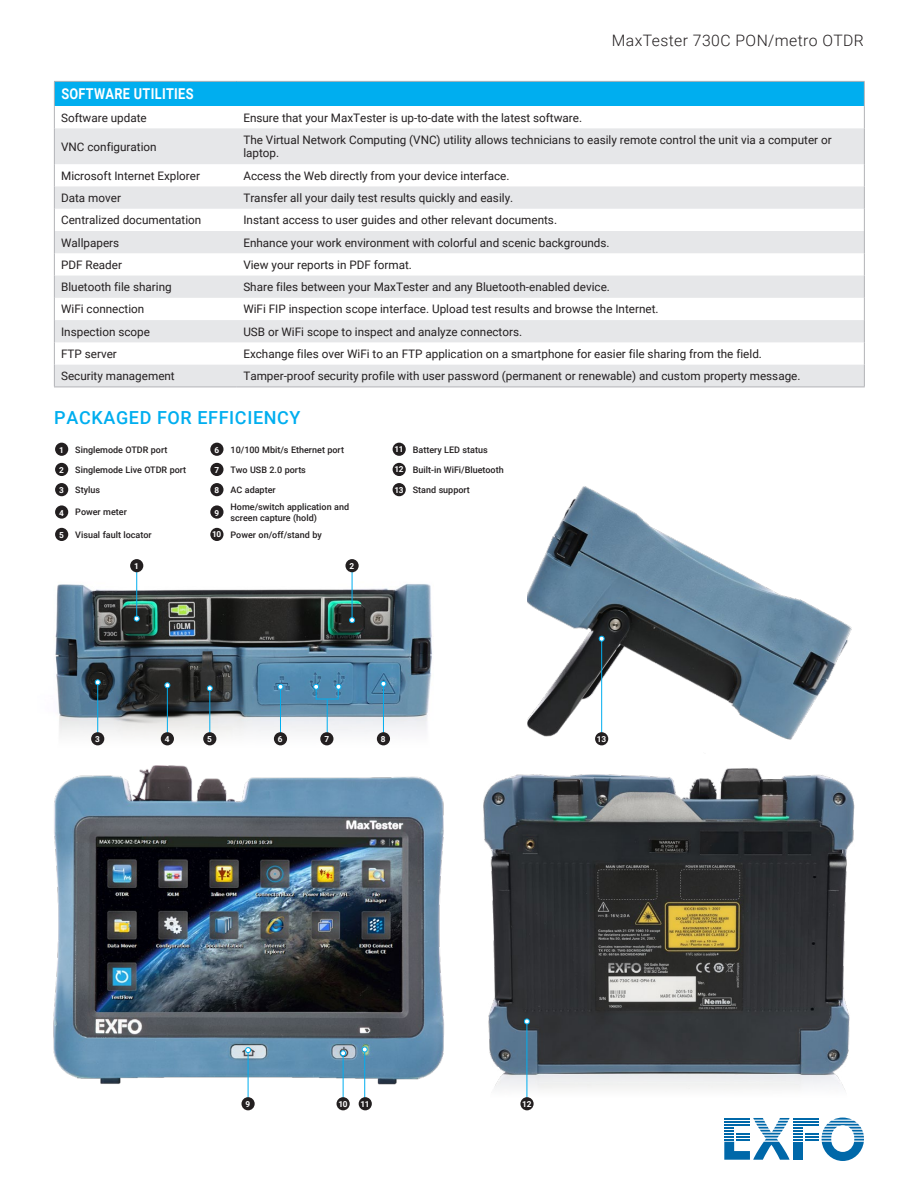
<style>
.page{position:relative;width:918px;height:1188px;background:#fff}
.page>*{position:absolute;margin:0;border:0;box-sizing:border-box;transform-origin:0 0}
.t1{font:500 18px "Roboto";letter-spacing:.035em;color:#00aeef}
.t2{font:300 15.75px "Roboto";letter-spacing:.025em;color:#231f20}
.t3{font:700 15px "Roboto";letter-spacing:.025em;color:#fff;scale:.85 1}
.t4{font:11.7px/13.5px "Roboto";color:#231f20}
.t5{font:500 9px/10.8px "Roboto";color:#231f20}
.t6{font:700 8.25px "Roboto";letter-spacing:-.03em;color:#fff}
.s1{font-weight:700;font-size:8.25px;color:#fff}
</style>
<div class="page">
<svg style="left:724px;top:1118px;width:140px;height:43px"></svg>
<hr style="left:724px;top:1124px;width:26px;height:2px;background:#0068a9">
<img style="left:53px;top:813px;width:391px;height:298px">
<img style="left:54px;top:575px;width:390px;height:238px">
<img style="left:483px;top:774px;width:372px;height:325px">
<hr style="left:343px;top:1055px;width:1px;height:49px;background:#00aeef">
<svg style="left:340px;top:1050px;width:6px;height:6px"></svg>
<hr style="left:352px;top:566px;width:1px;height:54px;background:#00aeef">
<svg style="left:349px;top:617px;width:6px;height:6px"></svg>
<hr style="left:136px;top:566px;width:1px;height:53px;background:#00aeef">
<svg style="left:134px;top:616px;width:6px;height:5px"></svg>
<hr style="left:364px;top:1050px;width:1px;height:49px;background:#00aeef">
<svg style="left:362px;top:1047px;width:6px;height:5px"></svg>
<hr style="left:527px;top:1023px;width:1px;height:76px;background:#00aeef">
<svg style="left:524px;top:1019px;width:6px;height:5px"></svg>
<hr style="left:248px;top:1052px;width:1px;height:50px;background:#00aeef">
<svg style="left:245px;top:1047px;width:6px;height:6px"></svg>
<hr style="left:280px;top:687px;width:1px;height:50px;background:#00aeef">
<svg style="left:278px;top:684px;width:5px;height:6px"></svg>
<hr style="left:209px;top:689px;width:1px;height:48px;background:#00aeef">
<svg style="left:207px;top:685px;width:6px;height:6px"></svg>
<hr style="left:167px;top:686px;width:1px;height:51px;background:#00aeef">
<svg style="left:165px;top:682px;width:5px;height:6px"></svg>
<hr style="left:97px;top:684px;width:1px;height:53px;background:#00aeef">
<svg style="left:95px;top:679px;width:6px;height:6px"></svg>
<hr style="left:327px;top:699px;width:1px;height:38px;background:#00aeef">
<hr style="left:383px;top:686px;width:1px;height:51px;background:#00aeef">
<svg style="left:381px;top:681px;width:5px;height:6px"></svg>
<div style="left:316px;top:686px;width:23px;height:13px;border:1px solid #00aeef"></div>
<svg style="left:313px;top:684px;width:6px;height:6px"></svg>
<svg style="left:336px;top:684px;width:5px;height:6px"></svg>
<img style="left:527px;top:486px;width:328px;height:299px">
<hr style="left:601px;top:639px;width:1px;height:95px;background:#00aeef">
<svg style="left:599px;top:636px;width:5px;height:6px"></svg>
<div style="left:55px;top:443px;width:13px;height:13px;background:#231f20;border-radius:50%"></div>
<div style="left:210px;top:443px;width:14px;height:13px;background:#231f20;border-radius:50%"></div>
<div style="left:393px;top:443px;width:13px;height:13px;background:#231f20;border-radius:50%"></div>
<div style="left:55px;top:463px;width:13px;height:13px;background:#231f20;border-radius:50%"></div>
<div style="left:210px;top:463px;width:14px;height:13px;background:#231f20;border-radius:50%"></div>
<div style="left:393px;top:463px;width:13px;height:13px;background:#231f20;border-radius:50%"></div>
<div style="left:55px;top:483px;width:13px;height:13px;background:#231f20;border-radius:50%"></div>
<div style="left:210px;top:483px;width:14px;height:13px;background:#231f20;border-radius:50%"></div>
<div style="left:393px;top:483px;width:13px;height:13px;background:#231f20;border-radius:50%"></div>
<div style="left:55px;top:505px;width:13px;height:14px;background:#231f20;border-radius:50%"></div>
<div style="left:210px;top:505px;width:14px;height:14px;background:#231f20;border-radius:50%"></div>
<div style="left:55px;top:528px;width:13px;height:13px;background:#231f20;border-radius:50%"></div>
<div style="left:210px;top:528px;width:14px;height:13px;background:#231f20;border-radius:50%"></div>
<div style="left:130px;top:559px;width:13px;height:13px;background:#231f20;border-radius:50%"></div>
<div style="left:345px;top:559px;width:14px;height:13px;background:#231f20;border-radius:50%"></div>
<div style="left:91px;top:732px;width:13px;height:13px;background:#231f20;border-radius:50%"></div>
<div style="left:161px;top:732px;width:13px;height:13px;background:#231f20;border-radius:50%"></div>
<div style="left:203px;top:732px;width:13px;height:13px;background:#231f20;border-radius:50%"></div>
<div style="left:274px;top:732px;width:13px;height:13px;background:#231f20;border-radius:50%"></div>
<div style="left:320px;top:732px;width:13px;height:13px;background:#231f20;border-radius:50%"></div>
<div style="left:377px;top:732px;width:13px;height:13px;background:#231f20;border-radius:50%"></div>
<div style="left:241px;top:1097px;width:14px;height:13px;background:#231f20;border-radius:50%"></div>
<div style="left:337px;top:1097px;width:13px;height:13px;background:#231f20;border-radius:50%"></div>
<div style="left:359px;top:1097px;width:13px;height:13px;background:#231f20;border-radius:50%"></div>
<div style="left:520px;top:1097px;width:14px;height:13px;background:#231f20;border-radius:50%"></div>
<div style="left:595px;top:732px;width:13px;height:13px;background:#231f20;border-radius:50%"></div>
<div style="left:54px;top:81px;width:810px;height:25px;background:#00aeef"></div>
<svg style="left:55px;top:128px;width:809px;height:259px;fill:#e6e7e9"></svg>
<hr style="left:54px;top:81px;width:183px;height:1px;background:#b2b3b7">
<hr style="left:237px;top:81px;width:628px;height:1px;background:#b2b3b7">
<svg style="left:54px;top:82px;width:1px;height:46px"></svg>
<svg style="left:864px;top:82px;width:1px;height:46px"></svg>
<hr style="left:54px;top:128px;width:1px;height:36px;background:#b2b3b7">
<hr style="left:864px;top:128px;width:1px;height:36px;background:#b2b3b7">
<svg style="left:54px;top:164px;width:1px;height:223px"></svg>
<svg style="left:864px;top:164px;width:1px;height:223px"></svg>
<hr style="left:54px;top:387px;width:183px;height:1px;background:#b2b3b7">
<hr style="left:237px;top:387px;width:628px;height:1px;background:#b2b3b7">
<h2 class="t2" style="left:612px;top:30px;width:254px">MaxTester 730C PON/metro OTDR</h2>
<p class="t3" style="left:61px;top:84px;width:157px">SOFTWARE UTILITIES</p>
<p class="t4" style="left:61px;top:110px;width:87px">Software update</p>
<p class="t4" style="left:243px;top:110px;width:340px">Ensure that your MaxTester is up-to-date with the latest software.</p>
<p class="t4" style="left:61px;top:139px;width:97px">VNC configuration</p>
<p class="t4" style="left:243px;top:133px;width:590px">The Virtual Network Computing (VNC) utility allows technicians to easily remote control the unit via a computer or laptop.</p>
<p class="t4" style="left:61px;top:168px;width:140px">Microsoft Internet Explorer</p>
<p class="t4" style="left:243px;top:168px;width:268px">Access the Web directly from your device interface.</p>
<p class="t4" style="left:61px;top:191px;width:61px">Data mover</p>
<p class="t4" style="left:243px;top:191px;width:271px">Transfer all your daily test results quickly and easily.</p>
<p class="t4" style="left:61px;top:213px;width:142px">Centralized documentation</p>
<p class="t4" style="left:243px;top:213px;width:315px">Instant access to user guides and other relevant documents.</p>
<p class="t4" style="left:61px;top:235px;width:60px">Wallpapers</p>
<p class="t4" style="left:243px;top:235px;width:368px">Enhance your work environment with colorful and scenic backgrounds.</p>
<p class="t4" style="left:61px;top:257px;width:62px">PDF Reader</p>
<p class="t4" style="left:243px;top:257px;width:170px">View your reports in PDF format.</p>
<p class="t4" style="left:61px;top:280px;width:112px">Bluetooth file sharing</p>
<p class="t4" style="left:243px;top:280px;width:368px">Share files between your MaxTester and any Bluetooth-enabled device.</p>
<p class="t4" style="left:61px;top:302px;width:85px">WiFi connection</p>
<p class="t4" style="left:243px;top:302px;width:417px">WiFi FIP inspection scope interface. Upload test results and browse the Internet.</p>
<p class="t4" style="left:61px;top:324px;width:90px">Inspection scope</p>
<p class="t4" style="left:243px;top:324px;width:280px">USB or WiFi scope to inspect and analyze connectors.</p>
<p class="t4" style="left:61px;top:347px;width:57px">FTP server</p>
<p class="t4" style="left:243px;top:347px;width:520px">Exchange files over WiFi to an FTP application on a smartphone for easier file sharing from the field.</p>
<p class="t4" style="left:61px;top:369px;width:115px">Security management</p>
<p class="t4" style="left:243px;top:369px;width:559px">Tamper-proof security profile with user password (permanent or renewable) and custom property message.</p>
<h1 class="t1" style="left:54px;top:405px;width:248px">PACKAGED FOR EFFICIENCY</h1>
<p class="t6" style="left:59px;top:444px;width:6px">1</p>
<p class="t5" style="left:75px;top:444px;width:94px">Singlemode OTDR port</p>
<p class="t6" style="left:214px;top:444px;width:6px">6</p>
<p class="t5" style="left:231px;top:444px;width:115px">10/100 Mbit/s Ethernet port</p>
<p class="t5" style="left:394px;top:444px;width:95px"><span class="s1">11</span> Battery LED status</p>
<p class="t6" style="left:59px;top:464px;width:6px">2</p>
<p class="t5" style="left:75px;top:464px;width:112px">Singlemode Live OTDR port</p>
<p class="t6" style="left:214px;top:464px;width:6px">7</p>
<p class="t5" style="left:231px;top:464px;width:77px">Two USB 2.0 ports</p>
<p class="t5" style="left:394px;top:464px;width:111px"><span class="s1">12</span> Built-in WiFi/Bluetooth</p>
<p class="t6" style="left:59px;top:484px;width:6px">3</p>
<p class="t5" style="left:75px;top:484px;width:26px">Stylus</p>
<p class="t6" style="left:214px;top:484px;width:6px">8</p>
<p class="t5" style="left:231px;top:484px;width:47px">AC adapter</p>
<p class="t5" style="left:394px;top:484px;width:77px"><span class="s1">13</span> Stand support</p>
<p class="t6" style="left:59px;top:507px;width:6px">4</p>
<p class="t5" style="left:75px;top:506px;width:53px">Power meter</p>
<p class="t6" style="left:214px;top:507px;width:6px">9</p>
<p class="t5" style="left:231px;top:501px;width:120px">Home/switch application and screen capture (hold)</p>
<p class="t6" style="left:59px;top:529px;width:6px">5</p>
<p class="t5" style="left:75px;top:529px;width:78px">Visual fault locator</p>
<p class="t5" style="left:212px;top:529px;width:111px"><span class="s1">10</span> Power on/off/stand by</p>
<p class="t6" style="left:134px;top:561px;width:6px">1</p>
<p class="t6" style="left:350px;top:561px;width:6px">2</p>
<p class="t6" style="left:95px;top:734px;width:6px">3</p>
<p class="t6" style="left:165px;top:734px;width:6px">4</p>
<p class="t6" style="left:207px;top:734px;width:6px">5</p>
<p class="t6" style="left:278px;top:734px;width:6px">6</p>
<p class="t6" style="left:324px;top:734px;width:6px">7</p>
<p class="t6" style="left:381px;top:734px;width:6px">8</p>
<p class="t6" style="left:597px;top:733px;width:11px">13</p>
<p class="t6" style="left:246px;top:1099px;width:6px">9</p>
<p class="t6" style="left:338px;top:1098px;width:11px">10</p>
<p class="t6" style="left:360px;top:1098px;width:11px">11</p>
<p class="t6" style="left:522px;top:1098px;width:11px">12</p>
</div>
